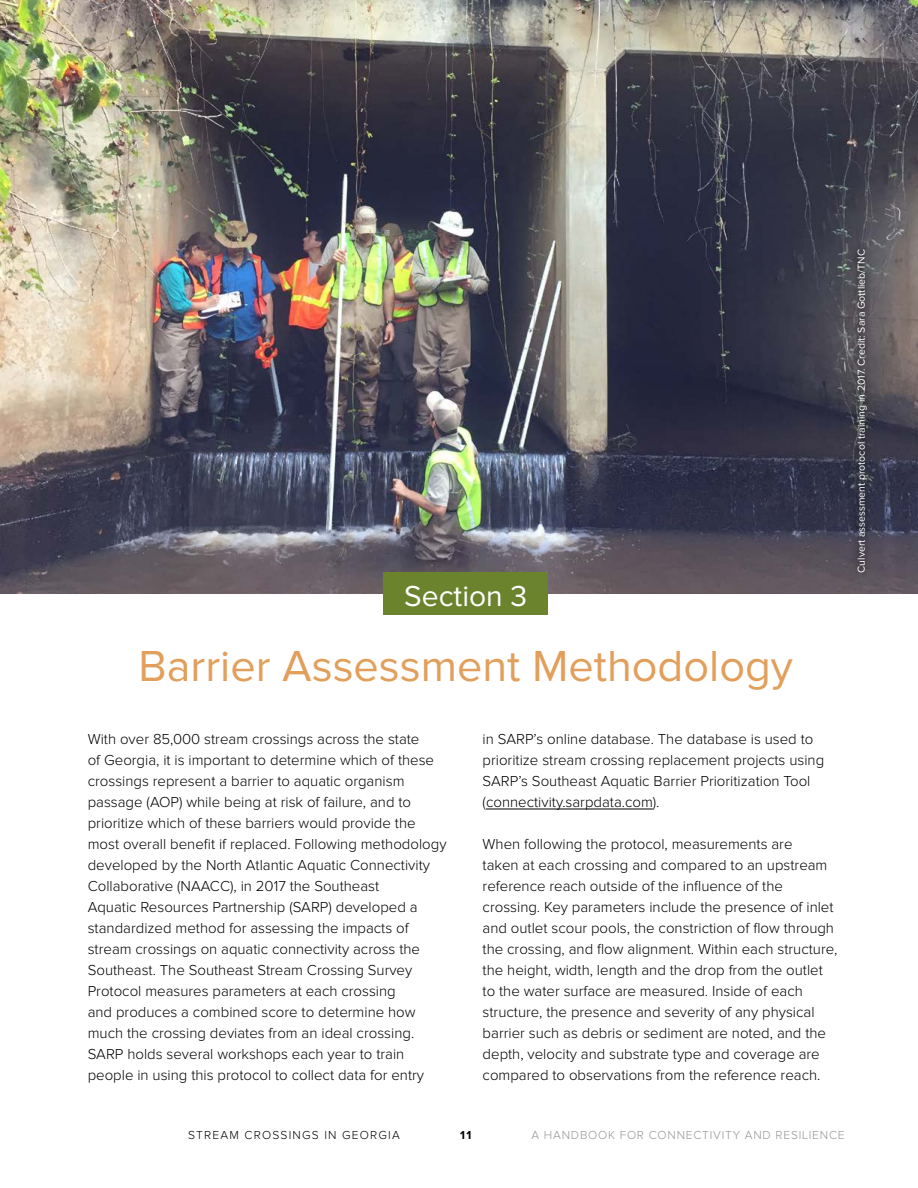
<style>
.page{position:relative;width:918px;height:1188px;background:#fff}
.page>*{position:absolute;margin:0;border:0;box-sizing:border-box;transform-origin:0 0}
.t1{font:45px "Proxima Nova";color:#e29f5b}
.t2{font:30px "Proxima Nova";color:#fff}
.t3{font:300 15px/21px "Proxima Nova";color:#000}
.t4{font:300 12px "Proxima Nova";letter-spacing:.065em;color:#939598}
.t5{font:300 12px "Proxima Nova";letter-spacing:.1em;color:#000}
.t6{font:700 12px "Proxima Nova";color:#000}
.t7{font:10.5px "Proxima Nova";color:#fff}
</style>
<div class="page">
<hr style="left:486px;top:809px;width:167px;height:1px;background:#000">
<img style="left:0;top:0;width:918px;height:594px">
<div style="left:383px;top:573px;width:165px;height:42px;background:#6b832d"></div>
<svg style="left:849px;top:241px;width:26px;height:338px;background:#484650"></svg>
<p class="t2" style="left:404px;top:579px;width:125px">Section 3</p>
<p class="t1" style="left:138px;top:640px;width:656px">Barrier Assessment Methodology</p>
<p class="t3" style="left:88px;top:729px;width:360px">With over 85,000 stream crossings across the state<br>of Georgia, it is important to determine which of these crossings represent a barrier to aquatic organism passage (AOP) while being at risk of failure, and to prioritize which of these barriers would provide the most overall beneft if replaced. Following methodology developed by the North Atlantic Aquatic Connectivity Collaborative (NAACC), in 2017 the Southeast<br>Aquatic Resources Partnership (SARP) developed a standardized method for assessing the impacts of stream crossings on aquatic connectivity across the Southeast. The Southeast Stream Crossing Survey Protocol measures parameters at each crossing<br>and produces a combined score to determine how much the crossing deviates from an ideal crossing.<br>SARP holds several workshops each year to train people in using this protocol to collect data for entry</p>
<p class="t3" style="left:483px;top:729px;width:343px">in SARP’s online database. The database is used to prioritize stream crossing replacement projects using SARP’s Southeast Aquatic Barrier Prioritization Tool (connectivity.sarpdata.com).</p>
<p class="t3" style="left:483px;top:834px;width:356px">When following the protocol, measurements are<br>taken at each crossing and compared to an upstream reference reach outside of the infuence of the crossing. Key parameters include the presence of inlet and outlet scour pools, the constriction of fow through the crossing, and fow alignment. Within each structure, the height, width, length and the drop from the outlet to the water surface are measured. Inside of each structure, the presence and severity of any physical barrier such as debris or sediment are noted, and the depth, velocity and substrate type and coverage are compared to observations from the reference reach.</p>
<p class="t7" style="left:855px;top:573px;width:325px;rotate:-90deg">Culvert assessment protocol training in 2017. Credit: Sara Gottlieb/TNC</p>
<p class="t5" style="left:188px;top:1128px;width:213px">STREAM CROSSINGS IN GEORGIA</p>
<p class="t6" style="left:460px;top:1128px;width:13px">11</p>
<p class="t4" style="left:532px;top:1128px;width:315px">A HANDBOOK FOR CONNECTIVITY AND RESILIENCE</p>
</div>
